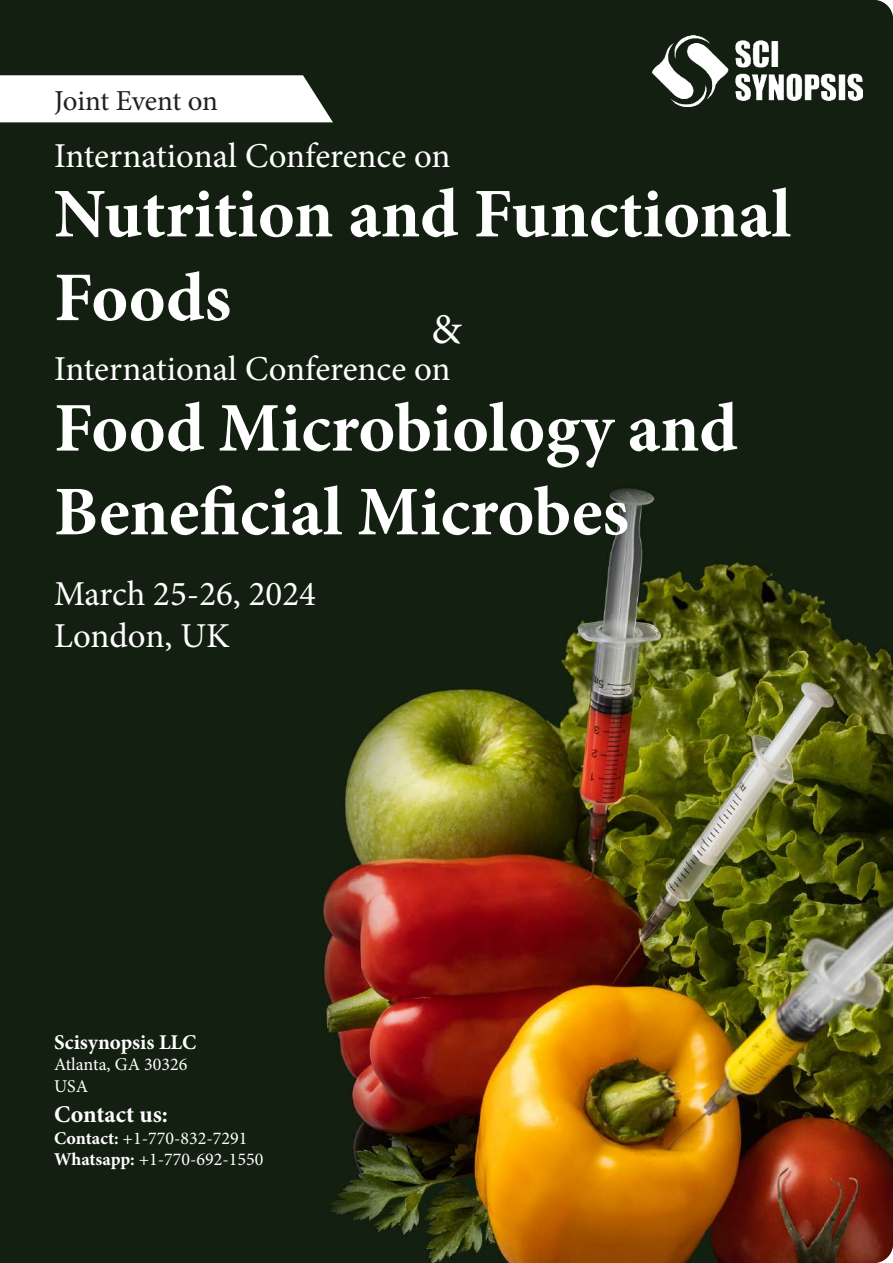
<style>
.page{position:relative;width:893px;height:1263px;background:#fff}
.page>*{position:absolute;margin:0;border:0;box-sizing:border-box;transform-origin:0 0}
.t1{font:700 69.75px/83.7px "Minion Pro";color:#fff}
.t2{font:42.75px "Minion Pro";color:#fff}
.t3{font:34.95px/42px "Minion Pro";letter-spacing:-.005em;color:#fff}
.t4{font:28.95px "Minion Pro";letter-spacing:-.01em;color:#231f20}
.t5{font:700 24px "Minion Pro";color:#fff}
.t6{font:700 21px "Minion Pro";color:#fff}
.t7{font:18px/21.6px "Minion Pro";color:#fff}
.s1{font-weight:700}
</style>
<div class="page">
<img style="left:0;top:0;width:893px;height:1263px">
<img style="left:653px;top:36px;width:210px;height:71px">
<svg style="left:0;top:75px;width:333px;height:47px"></svg>
<p class="t4" style="left:54px;top:81px;width:166px">Joint Event on</p>
<p class="t3" style="left:54px;top:135px;width:398px">International Conference on</p>
<h1 class="t1" style="left:54px;top:171px;width:738px">Nutrition and Functional<br>Foods</h1>
<p class="t2" style="left:431px;top:301px;width:32px">&amp;</p>
<p class="t3" style="left:54px;top:348px;width:398px">International Conference on</p>
<h1 class="t1" style="left:54px;top:386px;width:685px">Food Microbiology and<br>Beneficial Microbes</h1>
<p class="t3" style="left:54px;top:573px;width:263px">March 25-26, 2024<br>London, UK</p>
<p class="t6" style="left:54px;top:1027px;width:144px">Scisynopsis LLC</p>
<p class="t7" style="left:54px;top:1054px;width:135px">Atlanta, GA 30326<br>USA</p>
<p class="t5" style="left:54px;top:1097px;width:115px">Contact us:</p>
<p class="t7" style="left:54px;top:1127px;width:211px"><span class="s1">Contact:</span> +1-770-832-7291<br><span class="s1">Whatsapp:</span> +1-770-692-1550</p>
</div>
